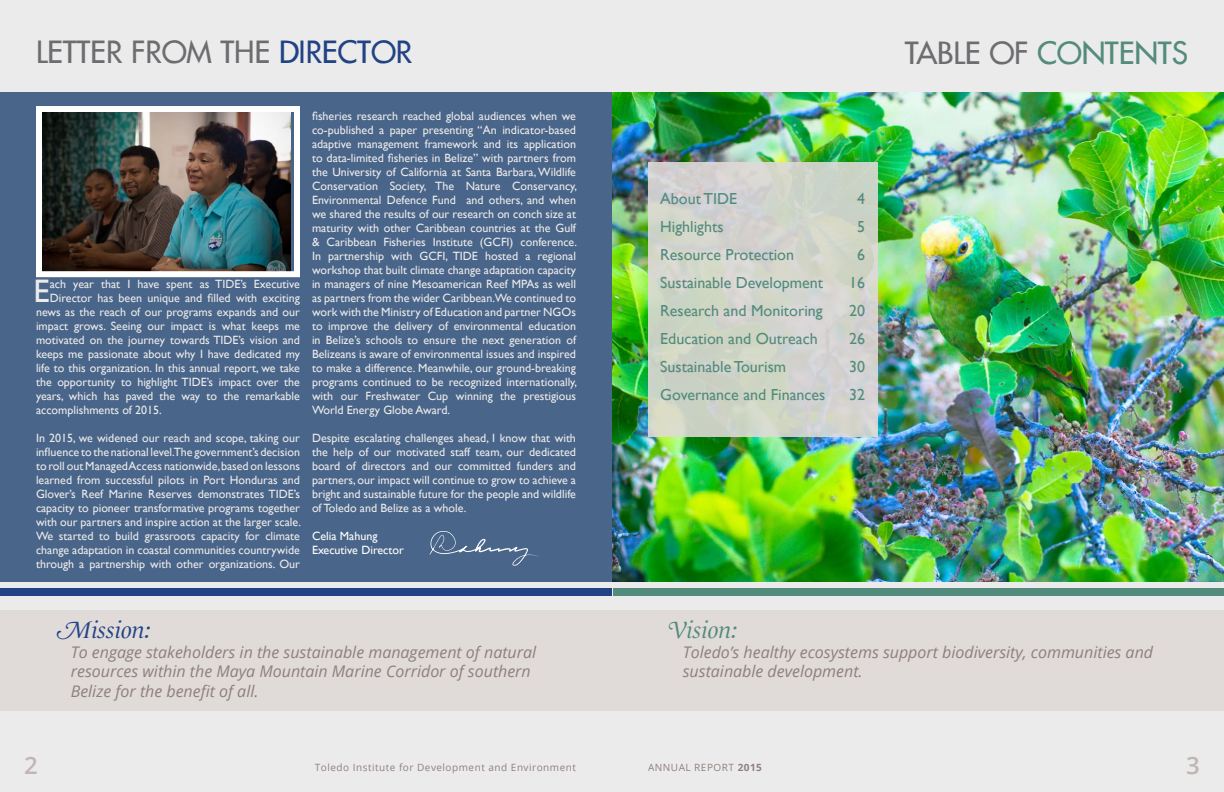
<style>
.page{position:relative;width:1224px;height:792px;background:#ecebeb}
.page>*{position:absolute;margin:0;border:0;box-sizing:border-box;transform-origin:0 0}
.t1{font:32.5px "Gill Sans";color:#ecebeb}
.t2{font:30px "Futura 2";color:#6c6d70}
.t3{font:30px "Futura 2";color:#538b7d}
.t4{font:24px "Le Monde Livre Classic Std Swash";color:#214386}
.t5{font:24px "Le Monde Livre Classic Std Swash";color:#538b7d}
.t6{font:600 24px "Open Sans";color:#c0b6b3}
.t7{font:italic 16px/19.2px "Open Sans";color:#8e807c}
.t8{font:16px "Gill Sans";color:#538b7d}
.t9{font:12px/14px "Gill Sans";color:#ecebeb;text-align:justify}
.t10{font:12px/14px "Gill Sans";color:#fff}
.t11{font:10px "Open Sans";letter-spacing:.05em;color:#8e807c}
.s1{color:#214386}
.s2{color:#6c6d70}
.s3{font-weight:700}
</style>
<div class="page">
<div style="left:0;top:92px;width:612px;height:490px;background:#496589"></div>
<div style="left:0;top:610px;width:1224px;height:101px;background:#e0dad8"></div>
<div style="left:0;top:589px;width:612px;height:7px;background:#214386"></div>
<img style="left:43px;top:113px;width:247px;height:157px">
<div style="left:36px;top:106px;width:264px;height:171px;border:6px solid #fff"></div>
<img style="left:612px;top:92px;width:612px;height:490px">
<div style="left:613px;top:589px;width:611px;height:7px;background:#538b7d"></div>
<div style="left:648px;top:162px;width:229px;height:275px;background:linear-gradient(to right,#d0d4c9,#d2d4ce)"></div>
<svg style="left:430px;top:531px;width:108px;height:35px"></svg>
<h2 class="t2" style="left:36px;top:32px;width:378px">LETTER FROM THE <span class="s1">DIRECTOR</span></h2>
<h1 class="t1" style="left:34px;top:272px;width:18px">E</h1>
<p class="t9" style="left:50px;top:277px;width:252px">ach year that I have spent as TIDE’s Executive</p>
<p class="t9" style="left:50px;top:291px;width:252px">Director has been unique and filled with exciting</p>
<p class="t9" style="left:36px;top:305px;width:266px">news as the reach of our programs expands and our</p>
<p class="t9" style="left:36px;top:319px;width:265px">impact grows. Seeing our impact is what keeps me</p>
<p class="t9" style="left:36px;top:333px;width:266px">motivated on the journey towards TIDE’s vision and</p>
<p class="t9" style="left:36px;top:347px;width:265px">keeps me passionate about why I have dedicated my</p>
<p class="t9" style="left:36px;top:361px;width:265px">life to this organization. In this annual report, we take</p>
<p class="t9" style="left:36px;top:375px;width:265px">the opportunity to highlight TIDE’s impact over the</p>
<p class="t9" style="left:36px;top:389px;width:266px">years, which has paved the way to the remarkable</p>
<p class="t9" style="left:36px;top:403px;width:127px">accomplishments of 2015.</p>
<p class="t9" style="left:36px;top:431px;width:267px">In 2015, we widened our reach and scope, taking our influence to the national level.The government’s decision to roll out Managed Access nationwide,based on lessons learned from successful pilots in Port Honduras and Glover’s Reef Marine Reserves demonstrates TIDE’s capacity to pioneer transformative programs together with our partners and inspire action at the larger scale.<br>We started to build grassroots capacity for climate change adaptation in coastal communities countrywide through a partnership with other organizations. Our</p>
<p class="t9" style="left:312px;top:109px;width:267px">fisheries research reached global audiences when we co-published a paper presenting “An indicator-based adaptive management framework and its application to data-limited fisheries in Belize” with partners from the University of California at Santa Barbara, Wildlife Conservation Society, The Nature Conservancy, Environmental Defence Fund and others, and when we shared the results of our research on conch size at maturity with other Caribbean countries at the Gulf &amp; Caribbean Fisheries Institute (GCFI) conference.<br>In partnership with GCFI, TIDE hosted a regional workshop that built climate change adaptation capacity in managers of nine Mesoamerican Reef MPAs as well as partners from the wider Caribbean.We continued to work with the Ministry of Education and partner NGOs to improve the delivery of environmental education in Belize’s schools to ensure the next generation of Belizeans is aware of environmental issues and inspired to make a difference. Meanwhile, our ground-breaking programs continued to be recognized internationally, with our Freshwater Cup winning the prestigious World Energy Globe Award.</p>
<p class="t9" style="left:312px;top:431px;width:266px">Despite escalating challenges ahead, I know that with the help of our motivated staff team, our dedicated board of directors and our committed funders and partners, our impact will continue to grow to achieve a bright and sustainable future for the people and wildlife of Toledo and Belize as a whole.</p>
<p class="t10" style="left:312px;top:529px;width:93px">Celia Mahung<br>Executive Director</p>
<h3 class="t4" style="left:56px;top:616px;width:96px">Mission:</h3>
<h3 class="t7" style="left:71px;top:642px;width:467px">To engage stakeholders in the sustainable management of natural resources within the Maya Mountain Marine Corridor of southern<br>Belize for the benefit of all.</h3>
<h2 class="t3" style="left:905px;top:33px;width:284px"><span class="s2">TABLE OF</span> CONTENTS</h2>
<h3 class="t8" style="left:660px;top:189px;width:78px">About TIDE</h3>
<h3 class="t8" style="left:857px;top:189px;width:9px">4</h3>
<h3 class="t8" style="left:660px;top:217px;width:65px">Highlights</h3>
<h3 class="t8" style="left:857px;top:217px;width:9px">5</h3>
<h3 class="t8" style="left:660px;top:245px;width:135px">Resource Protection</h3>
<h3 class="t8" style="left:857px;top:245px;width:9px">6</h3>
<h3 class="t8" style="left:660px;top:273px;width:165px">Sustainable Development</h3>
<h3 class="t8" style="left:849px;top:273px;width:17px">16</h3>
<h3 class="t8" style="left:660px;top:301px;width:164px">Research and Monitoring</h3>
<h3 class="t8" style="left:849px;top:301px;width:17px">20</h3>
<h3 class="t8" style="left:660px;top:329px;width:159px">Education and Outreach</h3>
<h3 class="t8" style="left:849px;top:329px;width:17px">26</h3>
<h3 class="t8" style="left:660px;top:357px;width:128px">Sustainable Tourism</h3>
<h3 class="t8" style="left:849px;top:357px;width:17px">30</h3>
<h3 class="t8" style="left:660px;top:385px;width:167px">Governance and Finances</h3>
<h3 class="t8" style="left:849px;top:385px;width:17px">32</h3>
<h3 class="t5" style="left:668px;top:616px;width:71px">Vision:</h3>
<h3 class="t7" style="left:683px;top:642px;width:472px">Toledo’s healthy ecosystems support biodiversity, communities and sustainable development.</h3>
<h3 class="t6" style="left:24px;top:749px;width:15px">2</h3>
<p class="t11" style="left:315px;top:761px;width:263px">Toledo Institute for Development and Environment</p>
<p class="t11" style="left:648px;top:761px;width:116px">ANNUAL REPORT <span class="s3">2015</span></p>
<h3 class="t6" style="left:1186px;top:749px;width:15px">3</h3>
</div>
